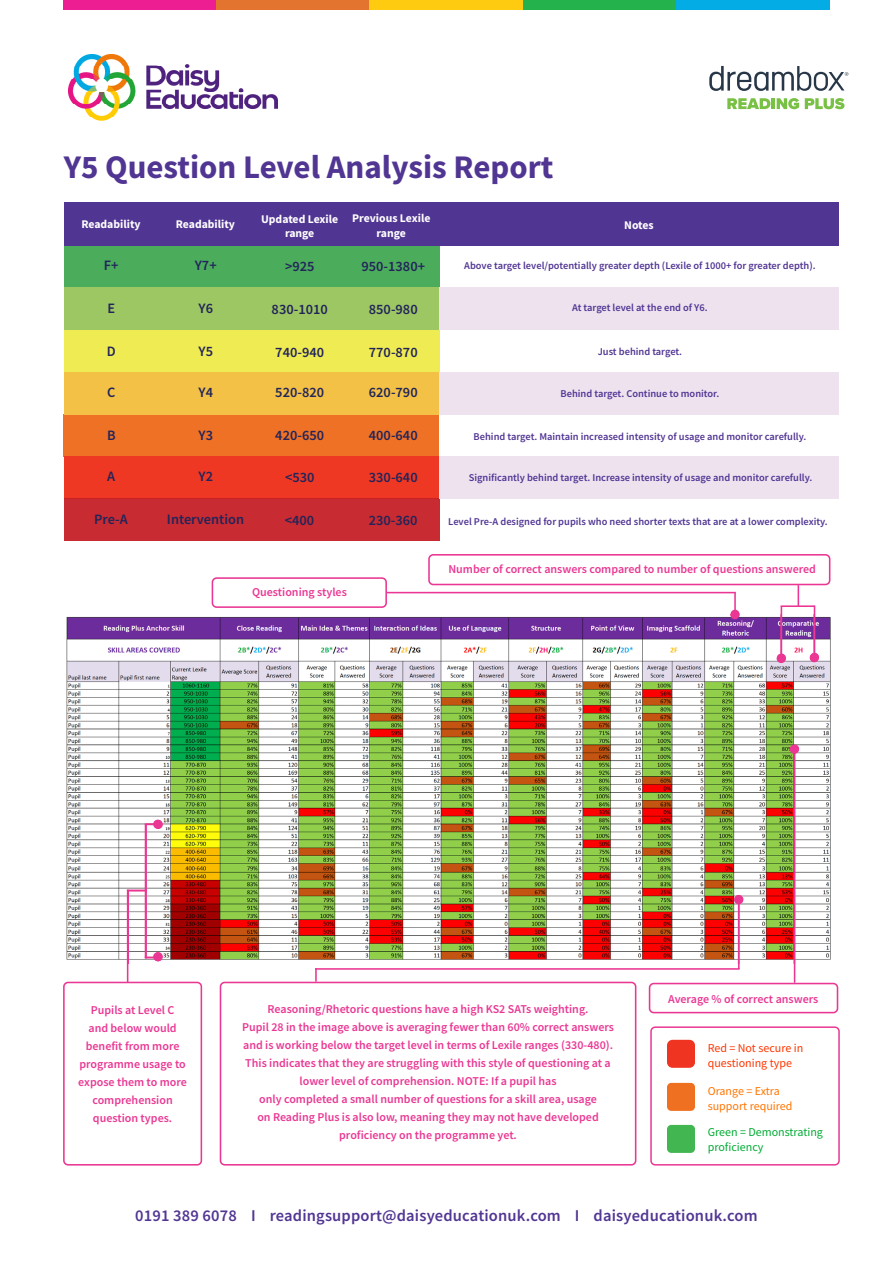
<style>
.page{position:relative;width:893px;height:1263px;background:#fff}
.page>*{position:absolute;margin:0;border:0;box-sizing:border-box;transform-origin:0 0}
.t1{font:700 33px "Source Sans Pro";color:#513593}
.t2{font:600 16.5px "Source Sans Pro";letter-spacing:.01em;color:#513593}
.t3{font:600 14.4px "Source Sans Pro";color:#22245a}
.t4{font:600 14.4px "Source Sans Pro";color:#22235a}
.t5{font:600 12px/18px "Source Sans Pro";color:#ea3793;text-align:center}
.t6{font:12px "Source Sans Pro";color:#ff3600}
.t7{font:12px/15px "Source Sans Pro";color:#00ab33}
.t8{font:12px "Source Sans Pro";color:#ff7500}
.t9{font:700 11.7px "Source Sans Pro";color:#fff}
.t10{font:600 10.5px "Source Sans Pro";color:#513593}
</style>
<div class="page">
<img style="left:66px;top:615px;width:765px;height:348px">
<hr style="left:780px;top:614px;width:2px;height:44px;background:#ea3793">
<hr style="left:813px;top:614px;width:2px;height:44px;background:#ea3793">
<hr style="left:793px;top:749px;width:2px;height:214px;background:#ea3793">
<hr style="left:145px;top:824px;width:2px;height:134px;background:#ea3793">
<hr style="left:127px;top:890px;width:2px;height:73px;background:#ea3793">
<svg style="left:709px;top:66px;width:139px;height:25px"></svg>
<svg style="left:727px;top:98px;width:72px;height:11px"></svg>
<svg style="left:805px;top:98px;width:39px;height:11px"></svg>
<hr style="left:734px;top:593px;width:2px;height:21px;background:#ea3793">
<hr style="left:781px;top:606px;width:1px;height:52px;background:#ea3793">
<svg style="left:145px;top:823px;width:8px;height:2px"></svg>
<hr style="left:814px;top:605px;width:1px;height:52px;background:#ea3793">
<hr style="left:794px;top:749px;width:1px;height:234px;background:#ea3793">
<hr style="left:738px;top:899px;width:2px;height:70px;background:#ea3793">
<hr style="left:145px;top:824px;width:1px;height:134px;background:#ea3793">
<svg style="left:315px;top:970px;width:2px;height:12px"></svg>
<svg style="left:798px;top:585px;width:1px;height:20px"></svg>
<svg style="left:129px;top:890px;width:16px;height:1px"></svg>
<hr style="left:127px;top:890px;width:1px;height:93px;background:#ea3793">
<hr style="left:781px;top:605px;width:33px;height:2px;background:#ea3793">
<hr style="left:387px;top:592px;width:349px;height:1px;background:#ea3793">
<hr style="left:315px;top:968px;width:425px;height:2px;background:#ea3793">
<div style="left:212px;top:577px;width:175px;height:31px;border:2px solid #ea3793;border-radius:4px"></div>
<div style="left:428px;top:554px;width:402px;height:31px;border:2px solid #ea3793;border-radius:4px"></div>
<div style="left:649px;top:983px;width:189px;height:30px;border:2px solid #ea3793;border-radius:4px"></div>
<div style="left:220px;top:982px;width:416px;height:183px;border:2px solid #ea3793;border-radius:4px"></div>
<div style="left:63px;top:982px;width:139px;height:183px;border:2px solid #ea3793;border-radius:4px"></div>
<div style="left:730px;top:610px;width:10px;height:9px;background:#ea3793;border-radius:50%"></div>
<div style="left:777px;top:653px;width:9px;height:10px;background:#ea3793;border-radius:50%"></div>
<div style="left:153px;top:820px;width:9px;height:9px;background:#ea3793;border-radius:50%"></div>
<div style="left:153px;top:952px;width:9px;height:9px;background:#ea3793;border-radius:50%"></div>
<div style="left:734px;top:895px;width:9px;height:9px;background:#ea3793;border-radius:50%"></div>
<div style="left:790px;top:744px;width:9px;height:9px;background:#ea3793;border-radius:50%"></div>
<div style="left:810px;top:653px;width:9px;height:9px;background:#ea3793;border-radius:50%"></div>
<div style="left:650px;top:1026px;width:190px;height:139px;border:2px solid #ea3793;border-radius:4px"></div>
<div style="left:667px;top:1040px;width:28px;height:28px;background:#ef3522;border-radius:6px"></div>
<div style="left:667px;top:1083px;width:28px;height:28px;background:#f07022;border-radius:4px"></div>
<div style="left:667px;top:1125px;width:28px;height:28px;background:#41b651;border-radius:4px"></div>
<div style="left:64px;top:414px;width:375px;height:42px;background:#ef7125"></div>
<div style="left:64px;top:456px;width:375px;height:43px;background:#ef3824"></div>
<div style="left:64px;top:499px;width:375px;height:42px;background:#c82b31"></div>
<div style="left:158px;top:246px;width:95px;height:42px;background:#4bad5c"></div>
<div style="left:158px;top:288px;width:95px;height:42px;background:#9dc763"></div>
<div style="left:158px;top:330px;width:95px;height:42px;background:#efeb52"></div>
<div style="left:158px;top:372px;width:95px;height:42px;background:#f2c145"></div>
<div style="left:158px;top:202px;width:95px;height:44px;background:#513593"></div>
<div style="left:64px;top:246px;width:94px;height:42px;background:#4bad5c"></div>
<div style="left:64px;top:288px;width:94px;height:42px;background:#9dc763"></div>
<div style="left:64px;top:330px;width:94px;height:42px;background:#efeb52"></div>
<div style="left:64px;top:372px;width:94px;height:42px;background:#f2c145"></div>
<div style="left:64px;top:202px;width:94px;height:44px;background:#513593"></div>
<div style="left:253px;top:246px;width:94px;height:42px;background:#4bad5c"></div>
<div style="left:253px;top:288px;width:94px;height:42px;background:#9dc763"></div>
<div style="left:253px;top:330px;width:94px;height:42px;background:#efeb52"></div>
<div style="left:253px;top:372px;width:94px;height:42px;background:#f2c145"></div>
<div style="left:253px;top:202px;width:94px;height:44px;background:#513593"></div>
<div style="left:347px;top:246px;width:92px;height:42px;background:#4bad5c"></div>
<div style="left:347px;top:288px;width:92px;height:42px;background:#9dc763"></div>
<div style="left:347px;top:330px;width:92px;height:42px;background:#efeb52"></div>
<div style="left:347px;top:372px;width:92px;height:42px;background:#f2c145"></div>
<div style="left:347px;top:202px;width:92px;height:44px;background:#513593"></div>
<div style="left:439px;top:202px;width:400px;height:44px;background:#513593"></div>
<div style="left:439px;top:372px;width:400px;height:42px;background:#eee2ef"></div>
<div style="left:439px;top:288px;width:399px;height:42px;background:#eee2ef"></div>
<div style="left:440px;top:456px;width:399px;height:43px;background:#eee2ef"></div>
<img style="left:69px;top:55px;width:209px;height:66px">
<div style="left:64px;top:0;width:153px;height:10px;background:#ed1e91"></div>
<div style="left:217px;top:0;width:153px;height:10px;background:#e37430"></div>
<div style="left:370px;top:0;width:153px;height:10px;background:#fecb10"></div>
<div style="left:523px;top:0;width:153px;height:10px;background:#23b24b"></div>
<div style="left:676px;top:0;width:153px;height:10px;background:#03ace4"></div>
<p class="t1" style="left:64px;top:145px;width:491px">Y5 Question Level Analysis Report</p>
<p class="t9" style="left:81px;top:216px;width:61px">Readability</p>
<p class="t4" style="left:104px;top:256px;width:16px">F+</p>
<p class="t3" style="left:107px;top:299px;width:9px">E</p>
<p class="t3" style="left:107px;top:342px;width:10px">D</p>
<p class="t3" style="left:107px;top:382px;width:10px">C</p>
<p class="t3" style="left:107px;top:425px;width:10px">B</p>
<p class="t9" style="left:176px;top:216px;width:61px">Readability</p>
<p class="t3" style="left:195px;top:256px;width:23px">Y7+</p>
<p class="t3" style="left:198px;top:299px;width:16px">Y6</p>
<p class="t3" style="left:198px;top:342px;width:16px">Y5</p>
<p class="t3" style="left:198px;top:382px;width:16px">Y4</p>
<p class="t3" style="left:198px;top:425px;width:16px">Y3</p>
<p class="t9" style="left:261px;top:211px;width:79px">Updated Lexile</p>
<p class="t9" style="left:285px;top:225px;width:31px">range</p>
<p class="t3" style="left:285px;top:257px;width:31px">&gt;925</p>
<p class="t3" style="left:272px;top:299px;width:58px">830-1010</p>
<p class="t3" style="left:275px;top:342px;width:50px">740-940</p>
<p class="t3" style="left:275px;top:382px;width:50px">520-820</p>
<p class="t3" style="left:275px;top:426px;width:50px">420-650</p>
<p class="t9" style="left:352px;top:210px;width:80px">Previous Lexile</p>
<p class="t9" style="left:377px;top:225px;width:31px">range</p>
<p class="t3" style="left:362px;top:257px;width:65px">950-1380+</p>
<p class="t3" style="left:369px;top:299px;width:50px">850-980</p>
<p class="t3" style="left:369px;top:342px;width:50px">770-870</p>
<p class="t3" style="left:369px;top:382px;width:50px">620-790</p>
<p class="t3" style="left:369px;top:426px;width:50px">400-640</p>
<p class="t9" style="left:624px;top:217px;width:31px">Notes</p>
<p class="t10" style="left:464px;top:259px;width:353px">Above target level/potentially greater depth (Lexile of 1000+ for greater depth).</p>
<p class="t10" style="left:572px;top:301px;width:137px">At target level at the end of Y6.</p>
<p class="t10" style="left:598px;top:345px;width:86px">Just behind target.</p>
<p class="t10" style="left:561px;top:387px;width:160px">Behind target. Continue to monitor.</p>
<p class="t10" style="left:474px;top:430px;width:334px">Behind target. Maintain increased intensity of usage and monitor carefully.</p>
<p class="t3" style="left:107px;top:467px;width:10px">A</p>
<p class="t3" style="left:198px;top:467px;width:16px">Y2</p>
<p class="t3" style="left:285px;top:468px;width:31px">&lt;530</p>
<p class="t3" style="left:369px;top:468px;width:50px">330-640</p>
<p class="t10" style="left:469px;top:470px;width:345px">Significantly behind target. Increase intensity of usage and monitor carefully.</p>
<p class="t3" style="left:94px;top:510px;width:35px">Pre-A</p>
<p class="t3" style="left:167px;top:510px;width:79px">Intervention</p>
<p class="t3" style="left:285px;top:511px;width:31px">&lt;400</p>
<p class="t3" style="left:369px;top:511px;width:50px">230-360</p>
<p class="t10" style="left:448px;top:515px;width:381px">Level Pre-A designed for pupils who need shorter texts that are at a lower complexity.</p>
<p class="t5" style="left:448px;top:559px;width:369px">Number of correct answers compared to number of questions answered</p>
<p class="t5" style="left:252px;top:583px;width:96px">Questioning styles</p>
<p class="t5" style="left:91px;top:1001px;width:85px">Pupils at Level C</p>
<p class="t5" style="left:88px;top:1019px;width:90px">and below would</p>
<p class="t5" style="left:78px;top:1037px;width:110px">benefit from more programme usage to expose them to more</p>
<p class="t5" style="left:92px;top:1091px;width:82px">comprehension</p>
<p class="t5" style="left:93px;top:1109px;width:81px">question types.</p>
<p class="t5" style="left:268px;top:1000px;width:322px">Reasoning/Rhetoric questions have a high KS2 SATs weighting.</p>
<p class="t5" style="left:242px;top:1018px;width:373px">Pupil 28 in the image above is averaging fewer than 60% correct answers and is working below the target level in terms of Lexile ranges (330-480).<br>This indicates that they are struggling with this style of questioning at a lower level of comprehension. NOTE: If a pupil has</p>
<p class="t5" style="left:257px;top:1090px;width:343px">only completed a small number of questions for a skill area, usage on Reading Plus is also low, meaning they may not have developed proficiency on the programme yet.</p>
<p class="t5" style="left:668px;top:990px;width:152px">Average % of correct answers</p>
<p class="t6" style="left:708px;top:1040px;width:97px">Red = Not secure in</p>
<p class="t6" style="left:708px;top:1055px;width:86px">questioning type</p>
<p class="t8" style="left:708px;top:1083px;width:74px">Orange = Extra</p>
<p class="t8" style="left:708px;top:1098px;width:86px">support required</p>
<p class="t7" style="left:708px;top:1125px;width:117px">Green = Demonstrating proficiency</p>
<p class="t2" style="left:135px;top:1205px;width:624px">0191 389 6078 I readingsupport@daisyeducationuk.com I daisyeducationuk.com</p>
</div>
